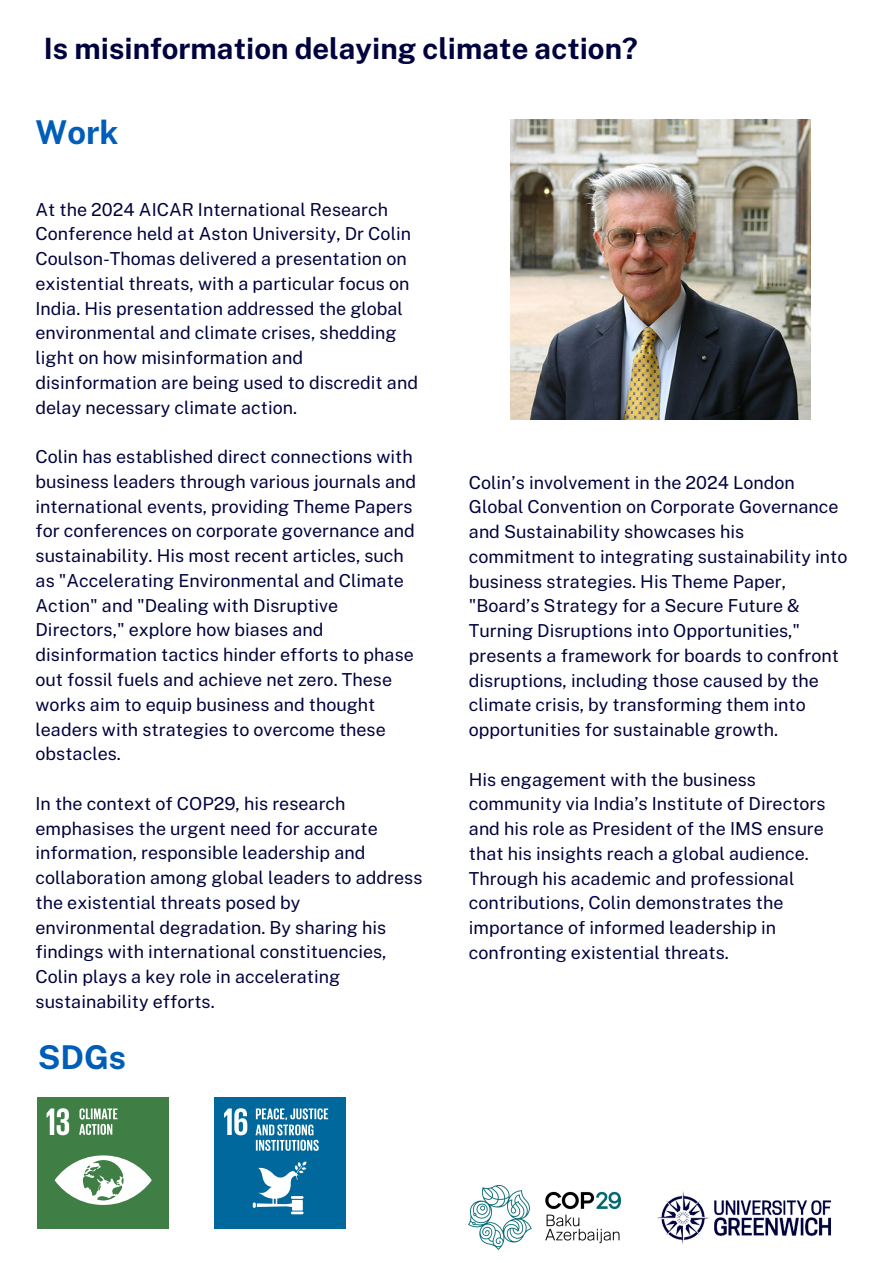
<style>
.page{position:relative;width:893px;height:1263px;background:#fff}
.page>*{position:absolute;margin:0;border:0;box-sizing:border-box;transform-origin:0 0}
.t1{font:700 32.78px "Public Sans";color:#005eb8}
.t2{font:700 29.4px "Public Sans";color:#00033d}
.t3{font:17.92px/24.8px "Public Sans";color:#00033d}
</style>
<div class="page">
<img style="left:510px;top:120px;width:300px;height:299px">
<div style="left:214px;top:1097px;width:131px;height:131px;background:#00689d"></div>
<svg style="left:224px;top:1108px;width:23px;height:27px"></svg>
<svg style="left:255px;top:1108px;width:73px;height:43px"></svg>
<svg style="left:253px;top:1161px;width:53px;height:53px"></svg>
<div style="left:38px;top:1097px;width:131px;height:131px;background:#3f7e44"></div>
<svg style="left:47px;top:1108px;width:105px;height:97px"></svg>
<img style="left:657px;top:1191px;width:174px;height:54px">
<img style="left:468px;top:1186px;width:152px;height:64px">
<p class="t2" style="left:44px;top:31px;width:595px">Is misinformation delaying climate action?</p>
<h1 class="t1" style="left:36px;top:113px;width:84px">Work</h1>
<h2 class="t3" style="left:36px;top:197px;width:384px">At the 2024 AICAR International Research Conference held at Aston University, Dr Colin Coulson-Thomas delivered a presentation on existential threats, with a particular focus on India. His presentation addressed the global environmental and climate crises, shedding light on how misinformation and disinformation are being used to discredit and delay necessary climate action.</h2>
<h1 class="t3" style="left:36px;top:444px;width:382px">Colin has established direct connections with business leaders through various journals and international events, providing Theme Papers for conferences on corporate governance and sustainability. His most recent articles, such as "Accelerating Environmental and Climate Action" and "Dealing with Disruptive Directors," explore how biases and disinformation tactics hinder efforts to phase out fossil fuels and achieve net zero. These works aim to equip business and thought leaders with strategies to overcome these obstacles.</h1>
<p class="t3" style="left:36px;top:791px;width:388px">In the context of COP29, his research emphasises the urgent need for accurate information, responsible leadership and collaboration among global leaders to address the existential threats posed by environmental degradation. By sharing his findings with international constituencies, Colin plays a key role in accelerating sustainability efforts.</p>
<p class="t1" style="left:38px;top:1037px;width:90px">SDGs</p>
<p class="t3" style="left:469px;top:470px;width:380px">Colin’s involvement in the 2024 London Global Convention on Corporate Governance and Sustainability showcases his commitment to integrating sustainability into business strategies. His Theme Paper, "Board’s Strategy for a Secure Future &amp; Turning Disruptions into Opportunities," presents a framework for boards to confront disruptions, including those caused by the climate crisis, by transforming them into opportunities for sustainable growth.</p>
<p class="t3" style="left:469px;top:767px;width:358px">His engagement with the business community via India’s Institute of Directors and his role as President of the IMS ensure that his insights reach a global audience.<br>Through his academic and professional contributions, Colin demonstrates the importance of informed leadership in confronting existential threats.</p>
</div>
